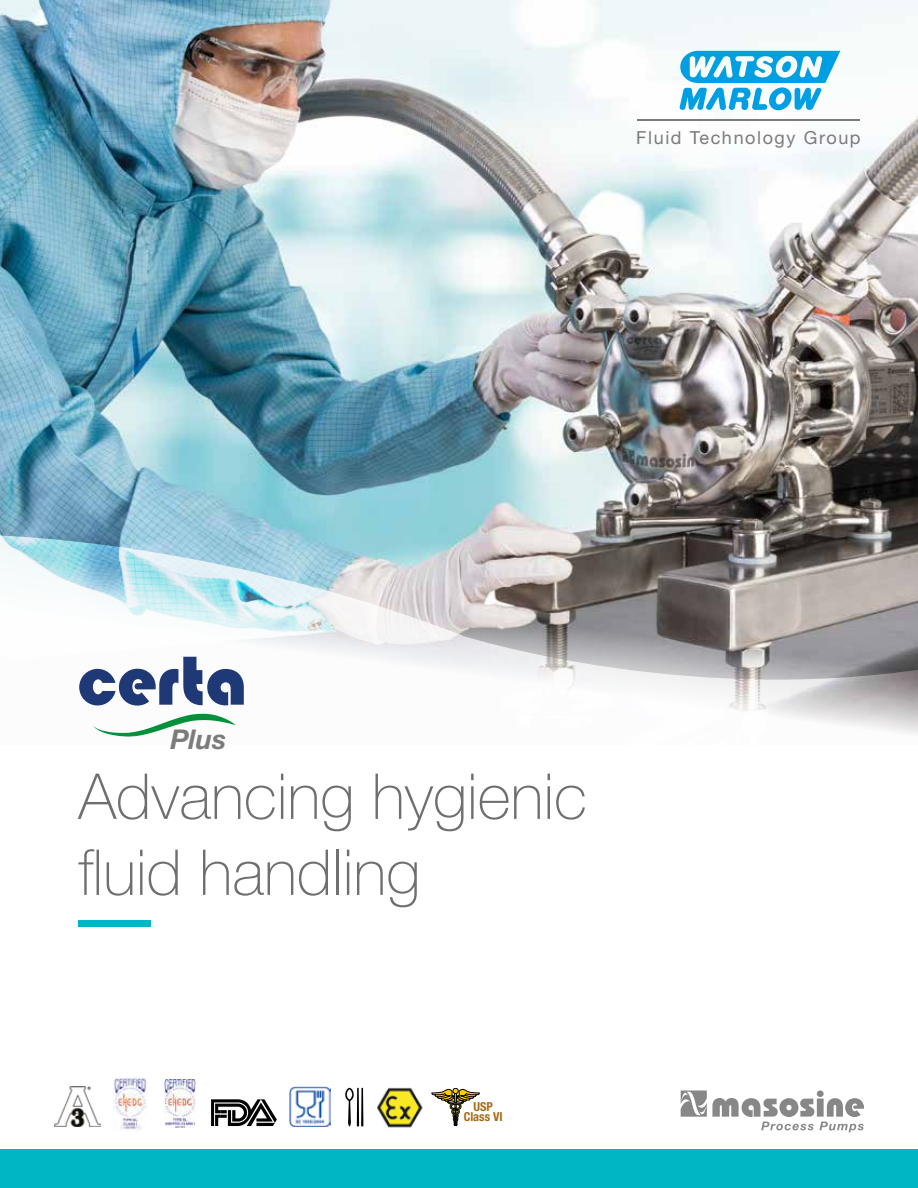
<style>
.page{position:relative;width:918px;height:1188px;background:#fff}
.page>*{position:absolute;margin:0;border:0;box-sizing:border-box;transform-origin:0 0}
.t1{font:100 63.3px/76.1px "Helvetica Neue LT Std";color:#706f6f}
.t2{font:italic 700 27.3px "Helvetica Neue LT Std";color:#7c7b7b}
.t3{font:18px "Helvetica Neue LT Std";letter-spacing:.08em;color:#7c7b7b}
.t4{font:700 condensed 12.3px/10.1px "Helvetica Neue LT Std";color:#a86a15;text-align:center}
</style>
<div class="page">
<img style="left:0;top:0;width:918px;height:533px">
<svg style="left:0;top:533px;width:918px;height:201px"></svg>
<svg style="left:681px;top:1090px;width:183px;height:42px"></svg>
<div style="left:78px;top:920px;width:73px;height:7px;background:#00b5c4"></div>
<svg style="left:79px;top:657px;width:165px;height:49px"></svg>
<svg style="left:93px;top:714px;width:143px;height:23px"></svg>
<hr style="left:638px;top:119px;width:222px;height:2px;background:#7c7b7b">
<svg style="left:680px;top:51px;width:160px;height:59px"></svg>
<div style="left:0;top:1149px;width:918px;height:39px;background:#00b5c4"></div>
<img style="left:114px;top:1078px;width:33px;height:52px">
<img style="left:290px;top:1086px;width:40px;height:41px">
<img style="left:54px;top:1087px;width:46px;height:39px">
<svg style="left:211px;top:1099px;width:66px;height:27px"></svg>
<img style="left:165px;top:1079px;width:30px;height:49px">
<img style="left:377px;top:1087px;width:46px;height:41px">
<svg style="left:345px;top:1088px;width:18px;height:39px"></svg>
<svg style="left:432px;top:1088px;width:48px;height:38px"></svg>
<p class="t3" style="left:636px;top:126px;width:226px">Fluid Technology Group</p>
<p class="t2" style="left:170px;top:722px;width:58px">Plus</p>
<p class="t1" style="left:78px;top:758px;width:510px">Advancing hygienic fluid handling</p>
<p class="t4" style="left:464px;top:1101px;width:41px">USP<br>Class VI</p>
</div>
